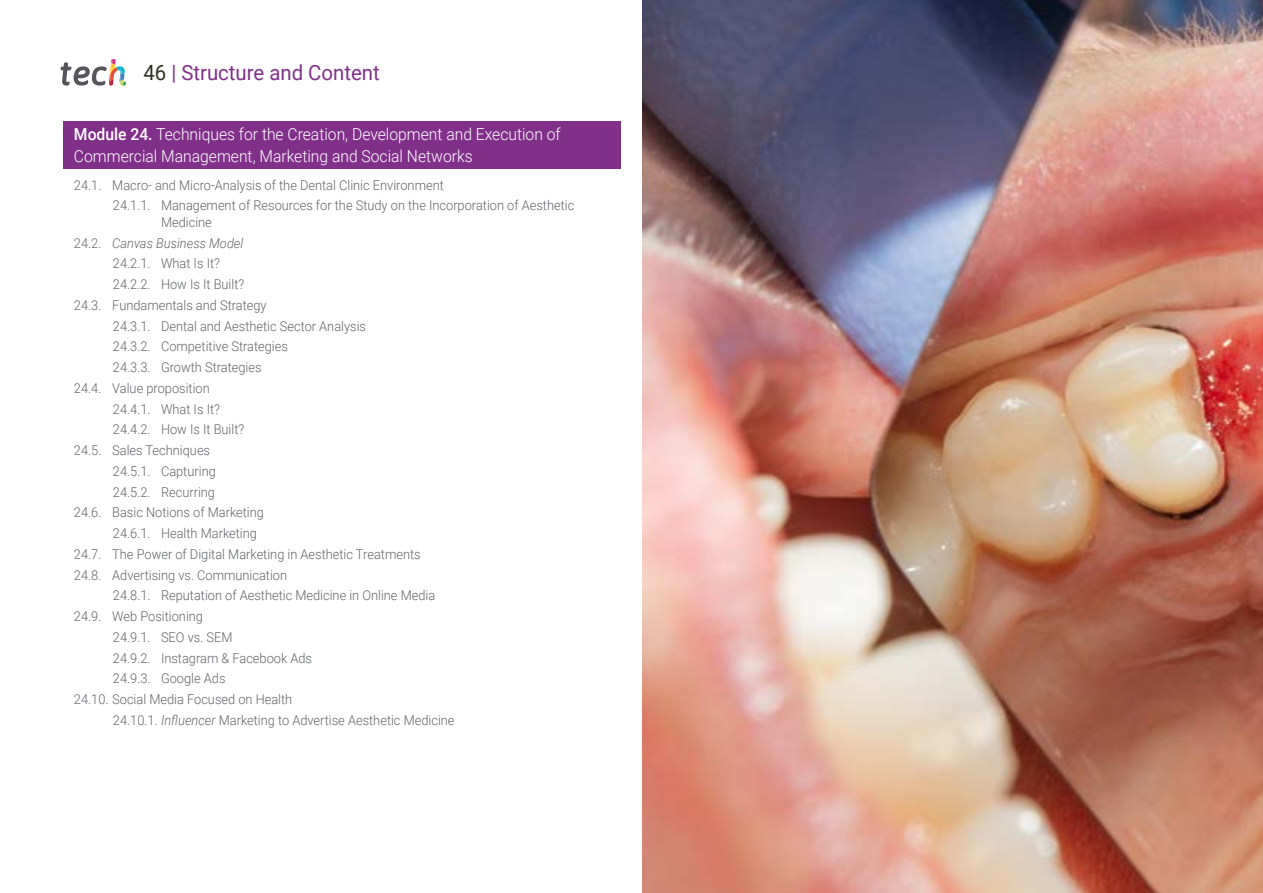
<style>
.page{position:relative;width:1263px;height:893px;background:#fff}
.page>*{position:absolute;margin:0;border:0;box-sizing:border-box;transform-origin:0 0}
.t1{font:21px "Roboto";color:#813089}
.t2{font:300 16.5px/22.5px "Roboto";color:#fff;scale:.95 1}
.t3{font:300 13.5px/20.7px "Roboto";color:#61646a;scale:.95 1}
.t4{font:italic 300 13.5px "Roboto";color:#61646a;scale:.95 1}
.s1{color:#312e20}
.s2{font-weight:500}
.s3{font-style:normal}
.s4{font-style:italic}
</style>
<div class="page">
<div style="left:63px;top:121px;width:558px;height:48px;background:#813089"></div>
<svg style="left:61px;top:59px;width:65px;height:27px"></svg>
<img style="left:642px;top:0;width:621px;height:893px">
<h1 class="t1" style="left:144px;top:57px;width:238px"><span class="s1">46</span> | Structure and Content</h1>
<p class="t2" style="left:74px;top:122px;width:514px"><span class="s2">Module 24.</span> Techniques for the Creation, Development and Execution of<br>Commercial Management, Marketing and Social Networks</p>
<p class="t3" style="left:113px;top:174px;width:487px;text-indent:-39px">24.1. Macro- and Micro-Analysis of the Dental Clinic Environment<br>24.1.1. Management of Resources for the Study on the Incorporation of Aesthetic</p>
<p class="t3" style="left:161px;top:211px;width:55px">Medicine</p>
<p class="t4" style="left:74px;top:233px;width:180px"><span class="s3">24.2.</span> Canvas Business Model</p>
<p class="t3" style="left:113px;top:253px;width:114px">24.2.1. What Is It?</p>
<p class="t3" style="left:113px;top:273px;width:140px">24.2.2. How Is It Built?</p>
<p class="t3" style="left:74px;top:294px;width:204px">24.3. Fundamentals and Strategy</p>
<p class="t3" style="left:113px;top:315px;width:268px">24.3.1. Dental and Aesthetic Sector Analysis</p>
<p class="t3" style="left:113px;top:336px;width:186px">24.3.2. Competitive Strategies</p>
<p class="t3" style="left:113px;top:356px;width:158px">24.3.3. Growth Strategies</p>
<p class="t3" style="left:74px;top:377px;width:144px">24.4. Value proposition</p>
<p class="t3" style="left:113px;top:398px;width:114px">24.4.1. What Is It?</p>
<p class="t3" style="left:113px;top:419px;width:140px">24.4.2. How Is It Built?</p>
<p class="t3" style="left:74px;top:439px;width:145px">24.5. Sales Techniques</p>
<p class="t3" style="left:113px;top:460px;width:110px">24.5.1. Capturing</p>
<p class="t3" style="left:113px;top:481px;width:109px">24.5.2. Recurring</p>
<p class="t3" style="left:74px;top:502px;width:201px">24.6. Basic Notions of Marketing</p>
<p class="t3" style="left:113px;top:522px;width:153px">24.6.1. Health Marketing</p>
<p class="t3" style="left:74px;top:543px;width:366px">24.7. The Power of Digital Marketing in Aesthetic Treatments</p>
<p class="t3" style="left:74px;top:564px;width:226px">24.8. Advertising vs. Communication</p>
<p class="t3" style="left:113px;top:585px;width:341px">24.8.1. Reputation of Aesthetic Medicine in Online Media</p>
<p class="t3" style="left:74px;top:605px;width:137px">24.9. Web Positioning</p>
<p class="t3" style="left:113px;top:626px;width:127px">24.9.1. SEO vs. SEM</p>
<p class="t3" style="left:113px;top:647px;width:211px">24.9.2. Instagram &amp; Facebook Ads</p>
<p class="t3" style="left:113px;top:668px;width:120px">24.9.3. Google Ads</p>
<p class="t3" style="left:74px;top:688px;width:231px">24.10. Social Media Focused on Health</p>
<p class="t3" style="left:113px;top:709px;width:361px">24.10.1. <span class="s4">Influencer</span> Marketing to Advertise Aesthetic Medicine</p>
</div>
